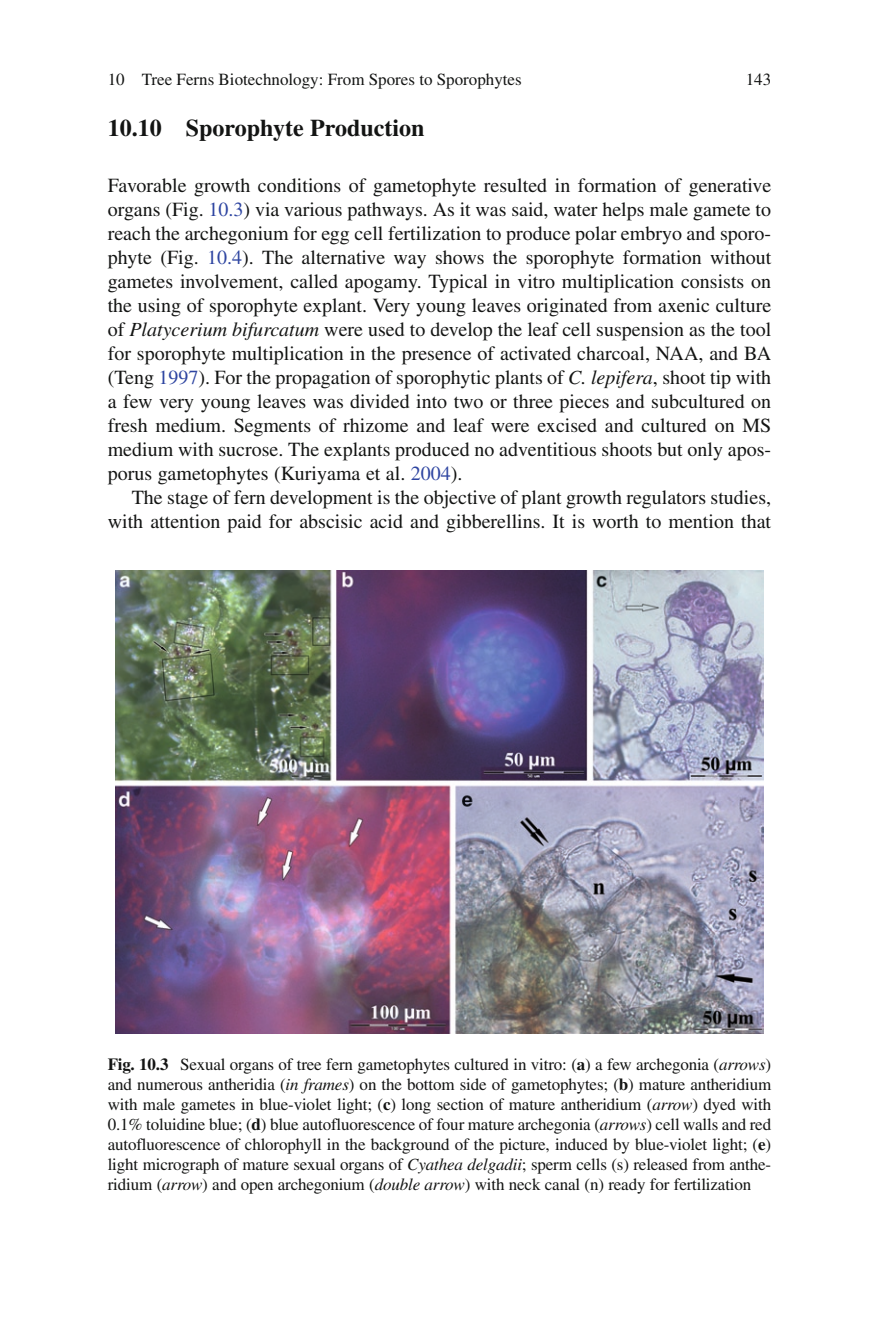
<style>
.page{position:relative;width:879px;height:1333px;background:#fff}
.page>*{position:absolute;margin:0;border:0;box-sizing:border-box;transform-origin:0 0}
.t1{font:700 24px "Times";color:#131413}
.t2{font:20px/24px "Times";color:#131413;text-align:justify}
.t3{font:17px/20px "Times";letter-spacing:-.01em;color:#131413;text-align:justify}
.s1{color:#2e45a1}
.s2{font-style:italic}
.s3{font-weight:700}
</style>
<div class="page">
<img style="left:115px;top:570px;width:648px;height:463px">
<p class="t3" style="left:108px;top:70px;width:415px">10 Tree Ferns Biotechnology: From Spores to Sporophytes</p>
<p class="t3" style="left:746px;top:70px;width:27px">143</p>
<p class="t1" style="left:108px;top:114px;width:318px">10.10 Sporophyte Production</p>
<p class="t2" style="left:108px;top:173px;width:665px">Favorable growth conditions of gametophyte resulted in formation of generative organs (Fig. <span class="s1">10.3</span>) via various pathways. As it was said, water helps male gamete to reach the archegonium for egg cell fertilization to produce polar embryo and sporo&shy;phyte (Fig. <span class="s1">10.4</span>). The alternative way shows the sporophyte formation without gametes involvement, called apogamy. Typical in vitro multiplication consists on the using of sporophyte explant. Very young leaves originated from axenic culture of <span class="s2">Platycerium bifurcatum</span> were used to develop the leaf cell suspension as the tool for sporophyte multiplication in the presence of activated charcoal, NAA, and BA (Teng <span class="s1">1997</span>). For the propagation of sporophytic plants of <span class="s2">C. lepifera</span>, shoot tip with a few very young leaves was divided into two or three pieces and subcultured on fresh medium. Segments of rhizome and leaf were excised and cultured on MS medium with sucrose. The explants produced no adventitious shoots but only apos&shy;porus gametophytes (Kuriyama et al. <span class="s1">2004</span>).</p>
<p class="t2" style="left:108px;top:485px;width:665px;text-align:right">The stage of fern development is the objective of plant growth regulators studies, with attention paid for abscisic acid and gibberellins. It is worth to mention that</p>
<p class="t3" style="left:108px;top:1053px;width:665px"><span class="s3">Fig. 10.3</span> Sexual organs of tree fern gametophytes cultured in vitro: (<span class="s3">a</span>) a few archegonia (<span class="s2">arrows</span>) and numerous antheridia (<span class="s2">in frames</span>) on the bottom side of gametophytes; (<span class="s3">b</span>) mature antheridium with male gametes in blue-violet light; (<span class="s3">c</span>) long section of mature antheridium (<span class="s2">arrow</span>) dyed with 0.1% toluidine blue; (<span class="s3">d</span>) blue autofluorescence of four mature archegonia (<span class="s2">arrows</span>) cell walls and red autofluorescence of chlorophyll in the background of the picture, induced by blue-violet light; (<span class="s3">e</span>) light micrograph of mature sexual organs of <span class="s2">Cyathea delgadii</span>; sperm cells (s) released from anthe&shy;ridium (<span class="s2">arrow</span>) and open archegonium (<span class="s2">double arrow</span>) with neck canal (n) ready for fertilization</p>
</div>
